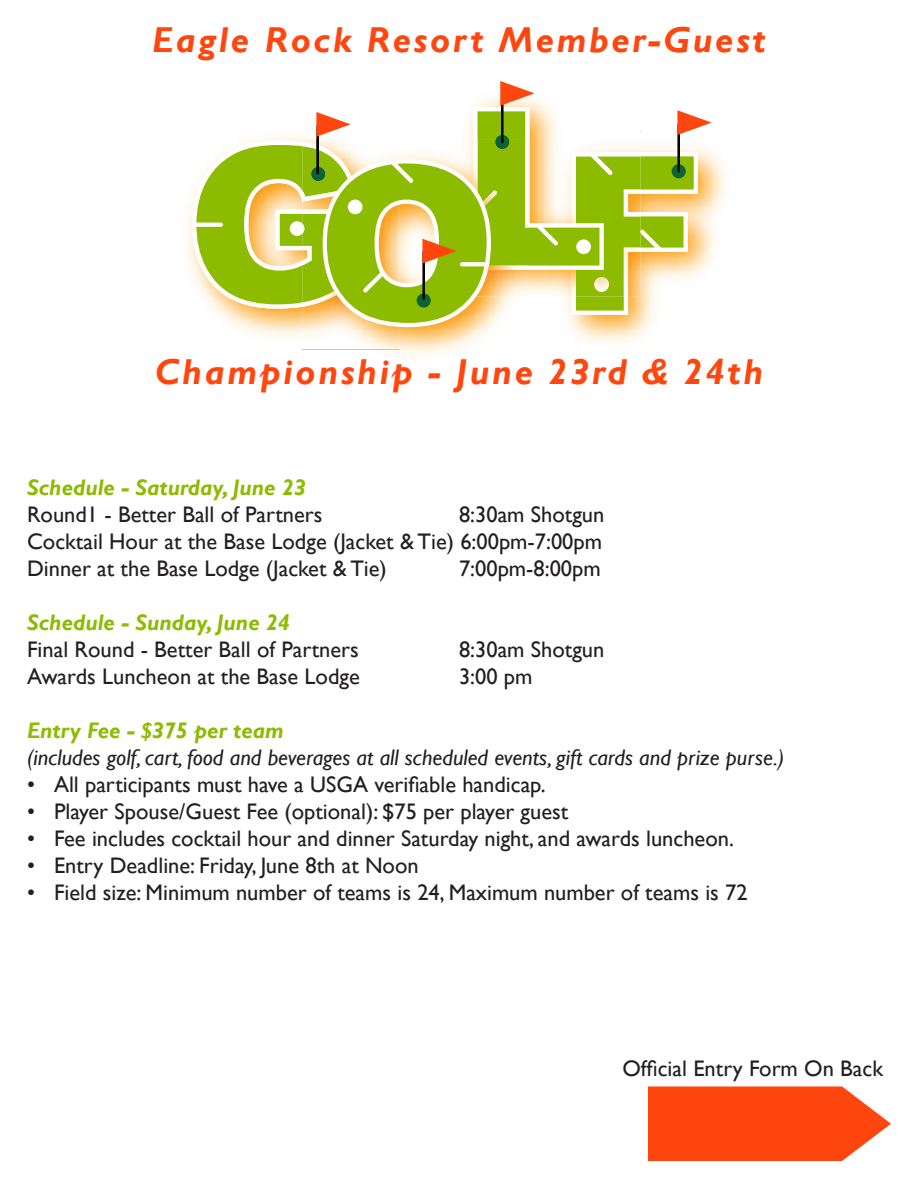
<style>
.page{position:relative;width:918px;height:1188px;background:#fff}
.page>*{position:absolute;margin:0;border:0;box-sizing:border-box;transform-origin:0 0}
.t1{font:italic 700 36px "Gill Sans";letter-spacing:.075em;color:#ff460f}
.t2{font:22.5px/27px "Gill Sans";color:#231f20}
.t3{font:italic 22.5px/27px "Gill Sans";color:#231f20}
.s1{font-weight:700;font-style:italic;color:#8dbb00}
.s2{font-weight:700;color:#8dbb00}
</style>
<div class="page">
<img style="left:571px;top:153px;width:154px;height:190px">
<img style="left:385px;top:327px;width:106px;height:28px">
<img style="left:302px;top:349px;width:96px;height:1px">
<img style="left:302px;top:327px;width:96px;height:22px">
<svg style="left:192px;top:81px;width:520px;height:246px"></svg>
<svg style="left:648px;top:1086px;width:243px;height:75px;background:#ff5928"></svg>
<p class="t1" style="left:152px;top:19px;width:615px">Eagle Rock Resort Member-Guest</p>
<p class="t1" style="left:155px;top:351px;width:610px">Championship - June 23rd &amp; 24th</p>
<p class="t2" style="left:27px;top:474px;width:297px"><span class="s1">Schedule - Saturday, June 23<br></span>Round1 - Better Ball of Partners</p>
<p class="t2" style="left:459px;top:501px;width:147px">8:30am Shotgun</p>
<p class="t2" style="left:27px;top:528px;width:577px">Cocktail Hour at the Base Lodge (Jacket &amp; Tie) 6:00pm-7:00pm</p>
<p class="t2" style="left:27px;top:555px;width:361px">Dinner at the Base Lodge (Jacket &amp; Tie)</p>
<p class="t2" style="left:459px;top:555px;width:143px">7:00pm-8:00pm</p>
<p class="t2" style="left:27px;top:609px;width:333px"><span class="s1">Schedule - Sunday, June 24<br></span>Final Round - Better Ball of Partners</p>
<p class="t2" style="left:459px;top:636px;width:147px">8:30am Shotgun</p>
<p class="t2" style="left:27px;top:663px;width:334px">Awards Luncheon at the Base Lodge</p>
<p class="t2" style="left:459px;top:663px;width:75px">3:00 pm</p>
<p class="t3" style="left:27px;top:717px;width:759px"><span class="s2">Entry Fee - $375 per team<br></span>(includes golf, cart, food and beverages at all scheduled events, gift cards and prize purse.)</p>
<p class="t2" style="left:27px;top:771px;width:520px">• All participants must have a USGA verifiable handicap.</p>
<p class="t2" style="left:27px;top:798px;width:543px">• Player Spouse/Guest Fee (optional): $75 per player guest</p>
<p class="t2" style="left:27px;top:825px;width:708px">• Fee includes cocktail hour and dinner Saturday night, and awards luncheon.</p>
<p class="t2" style="left:27px;top:852px;width:393px">• Entry Deadline: Friday, June 8th at Noon</p>
<p class="t2" style="left:27px;top:879px;width:722px">• Field size: Minimum number of teams is 24, Maximum number of teams is 72</p>
<p class="t2" style="left:622px;top:1055px;width:262px">Official Entry Form On Back</p>
</div>
